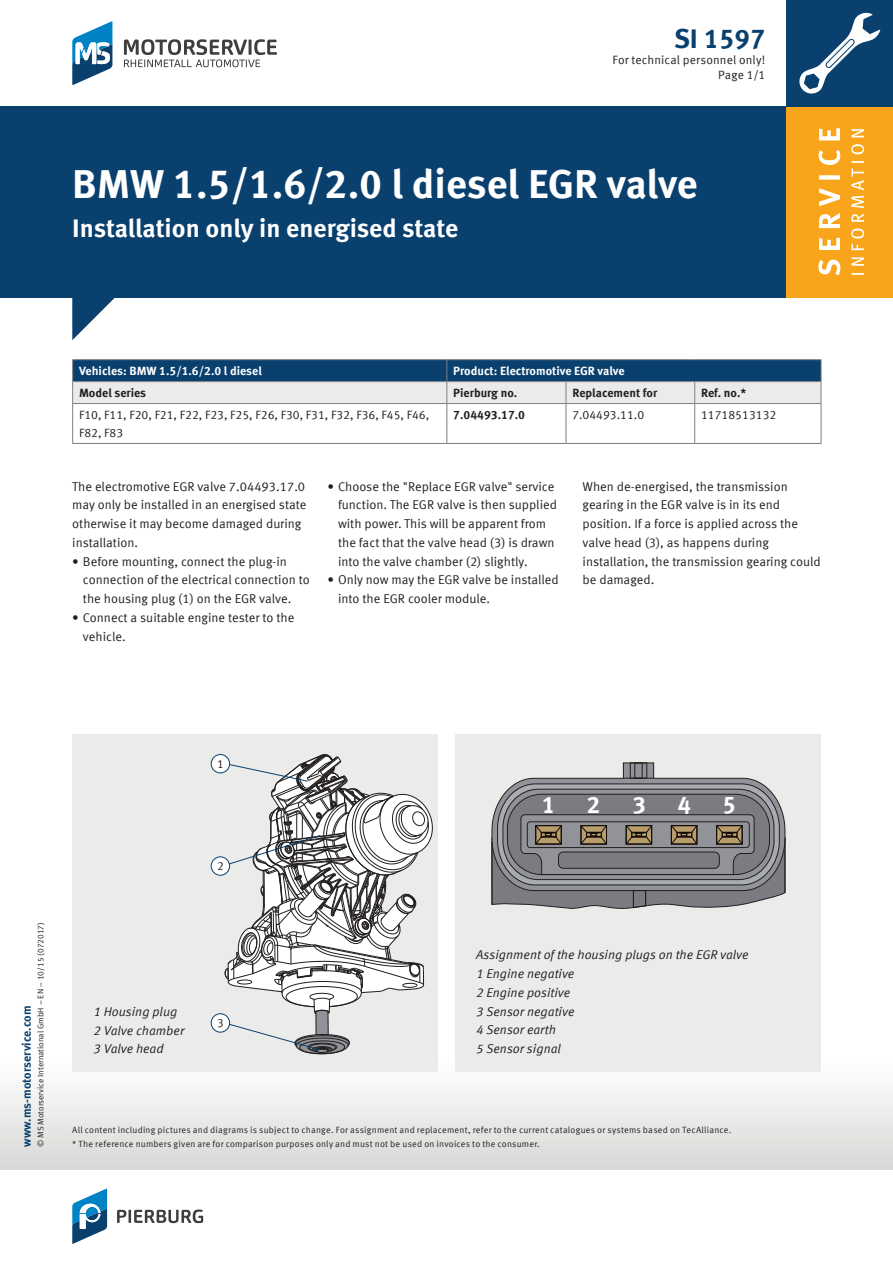
<style>
.page{position:relative;width:893px;height:1263px;background:#fff}
.page>*{position:absolute;margin:0;border:0;box-sizing:border-box;transform-origin:0 0}
.t1{font:700 40.5px "Meta Offc Pro";color:#fff}
.t2{font:700 27px "Meta Offc Pro";color:#09406e}
.t3{font:700 25.5px "Meta Offc Pro";color:#fff}
.t4{font:700 23.85px "Meta Offc Pro";color:#fff}
.t5{font:12.75px/18.8px "Meta Offc Pro Norm";color:#231f20}
.t6{font:12.75px/18.8px "Meta Offc Pro Norm Ita";color:#231f20}
.t7{font:12px/18px "Meta Offc Pro Norm";color:#231f20}
.t8{font:700 12px "Meta Offc Pro";color:#fff}
.t9{font:700 12px "Meta Offc Pro";color:#231f20}
.t10{font:700 12px "Meta Offc Pro";color:#09406e}
.t11{font:11.7px "Meta Offc Pro Norm";color:#231f20}
.t12{font:9px "Meta Offc Pro Norm";letter-spacing:.02em;color:#231f20}
.t13{font:8.25px "Meta Offc Pro Norm";color:#231f20}
</style>
<div class="page">
<svg style="left:72px;top:298px;width:43px;height:42px"></svg>
<div style="left:0;top:106px;width:893px;height:192px;background:#09406e"></div>
<div style="left:787px;top:106px;width:106px;height:192px;background:#f9a51b"></div>
<div style="left:787px;top:0;width:106px;height:106px;background:#09406e"></div>
<svg style="left:799px;top:12px;width:81px;height:82px"></svg>
<svg style="left:851px;top:129px;width:13px;height:146px"></svg>
<svg style="left:818px;top:128px;width:22px;height:147px"></svg>
<svg style="left:124px;top:39px;width:153px;height:28px"></svg>
<svg style="left:72px;top:21px;width:40px;height:64px"></svg>
<div style="left:0;top:1054px;width:893px;height:115px;background:linear-gradient(to bottom,#fff,#d8d9d6)"></div>
<svg style="left:117px;top:1209px;width:86px;height:14px"></svg>
<svg style="left:72px;top:1188px;width:35px;height:56px"></svg>
<div style="left:72px;top:734px;width:366px;height:338px;background:#ebecea"></div>
<div style="left:455px;top:734px;width:366px;height:338px;background:#ebecea"></div>
<svg style="left:625px;top:764px;width:27px;height:13px"></svg>
<div style="left:623px;top:762px;width:31px;height:17px;border:1px solid #231f20"></div>
<div style="left:630px;top:763px;width:17px;height:15px;border:1px solid #231f20"></div>
<svg style="left:491px;top:777px;width:294px;height:131px;background:#808082"></svg>
<svg style="left:219px;top:754px;width:214px;height:300px"></svg>
<div style="left:211px;top:857px;width:19px;height:18px;background:#fff;border-radius:50%"></div>
<div style="left:211px;top:856px;width:19px;height:20px;border:1px solid #09406e;border-radius:50%"></div>
<div style="left:211px;top:754px;width:19px;height:19px;background:#fff;border-radius:50%"></div>
<div style="left:211px;top:754px;width:19px;height:19px;border:1px solid #09406e;border-radius:50%"></div>
<div style="left:211px;top:1014px;width:19px;height:18px;background:#fff;border-radius:50%"></div>
<div style="left:211px;top:1013px;width:19px;height:19px;border:1px solid #09406e;border-radius:50%"></div>
<hr style="left:72px;top:359px;width:375px;height:1px;background:#808083">
<hr style="left:447px;top:359px;width:119px;height:1px;background:#808083">
<hr style="left:566px;top:359px;width:129px;height:1px;background:#808083">
<hr style="left:695px;top:359px;width:126px;height:1px;background:#808083">
<svg style="left:72px;top:360px;width:750px;height:43px;background:#7a95aa"></svg>
<hr style="left:72px;top:403px;width:375px;height:1px;background:#808083">
<hr style="left:72px;top:404px;width:1px;height:39px;background:#808083">
<hr style="left:447px;top:403px;width:119px;height:1px;background:#808083">
<hr style="left:446px;top:404px;width:1px;height:39px;background:#808083">
<hr style="left:566px;top:403px;width:129px;height:1px;background:#808083">
<hr style="left:695px;top:403px;width:126px;height:1px;background:#808083">
<hr style="left:694px;top:404px;width:1px;height:39px;background:#808083">
<hr style="left:821px;top:404px;width:1px;height:39px;background:#808083">
<hr style="left:72px;top:443px;width:375px;height:1px;background:#808083">
<hr style="left:447px;top:443px;width:119px;height:1px;background:#808083">
<hr style="left:566px;top:443px;width:129px;height:1px;background:#808083">
<hr style="left:695px;top:443px;width:126px;height:1px;background:#808083">
<hr style="left:566px;top:404px;width:1px;height:39px;background:#808083">
<h2 class="t2" style="left:674px;top:18px;width:93px">SI 1597</h2>
<p class="t7" style="left:612px;top:50px;width:154px">For technical personnel only!</p>
<p class="t7" style="left:718px;top:65px;width:49px">Page 1/1</p>
<h1 class="t1" style="left:72px;top:152px;width:627px">BMW 1.5/1.6/2.0 l diesel EGR valve</h1>
<h3 class="t3" style="left:72px;top:208px;width:387px">Installation only in energised state</h3>
<p class="t8" style="left:79px;top:362px;width:184px">Vehicles: BMW 1.5/1.6/2.0 l diesel</p>
<p class="t8" style="left:453px;top:362px;width:173px">Product: Electromotive EGR valve</p>
<p class="t9" style="left:79px;top:384px;width:69px">Model series</p>
<p class="t9" style="left:453px;top:384px;width:65px">Pierburg no.</p>
<p class="t9" style="left:572px;top:384px;width:86px">Replacement for</p>
<p class="t9" style="left:701px;top:384px;width:47px">Ref. no.*</p>
<p class="t7" style="left:79px;top:405px;width:352px">F10, F11, F20, F21, F22, F23, F25, F26, F30, F31, F32, F36, F45, F46,<br>F82, F83</p>
<p class="t9" style="left:453px;top:405px;width:73px">7.04493.17.0</p>
<p class="t7" style="left:572px;top:405px;width:73px">7.04493.11.0</p>
<p class="t7" style="left:701px;top:405px;width:77px">11718513132</p>
<p class="t5" style="left:72px;top:476px;width:236px">The electromotive EGR valve 7.04493.17.0 may only be installed in an energised state otherwise it may become damaged during installation.</p>
<p class="t5" style="left:83px;top:551px;width:228px;text-indent:-11px">• Before mounting, connect the plug-in connection of the electrical connection to the housing plug (1) on the EGR valve.</p>
<p class="t5" style="left:83px;top:607px;width:213px;text-indent:-11px">• Connect a suitable engine tester to the vehicle.</p>
<p class="t5" style="left:338px;top:476px;width:221px;text-indent:-11px">• Choose the "Replace EGR valve" service function. The EGR valve is then supplied with power. This will be apparent from the fact that the valve head (3) is drawn into the valve chamber (2) slightly.</p>
<p class="t5" style="left:338px;top:570px;width:222px;text-indent:-11px">• Only now may the EGR valve be installed into the EGR cooler module.</p>
<p class="t5" style="left:583px;top:476px;width:240px">When de-energised, the transmission gearing in the EGR valve is in its end position. If a force is applied across the valve head (3), as happens during installation, the transmission gearing could be damaged.</p>
<p class="t13" style="left:34px;top:1147px;width:226px;rotate:-90deg">© MS Motorservice International GmbH – EN – 10/15 (072017)</p>
<p class="t10" style="left:17px;top:1147px;width:143px;rotate:-90deg">www.ms-motorservice.com</p>
<p class="t11" style="left:217px;top:755px;width:8px">1</p>
<p class="t11" style="left:217px;top:857px;width:8px">2</p>
<p class="t6" style="left:94px;top:1001px;width:93px">1 Housing plug<br>2 Valve chamber<br>3 Valve head</p>
<p class="t11" style="left:217px;top:1014px;width:8px">3</p>
<h3 class="t4" style="left:542px;top:786px;width:15px">1</h3>
<h3 class="t4" style="left:587px;top:786px;width:15px">2</h3>
<h3 class="t4" style="left:632px;top:786px;width:15px">3</h3>
<h3 class="t4" style="left:678px;top:786px;width:15px">4</h3>
<h3 class="t4" style="left:722px;top:786px;width:15px">5</h3>
<p class="t6" style="left:476px;top:945px;width:274px">Assignment of the housing plugs on the EGR valve<br>1 Engine negative<br>2 Engine positive<br>3 Sensor negative<br>4 Sensor earth<br>5 Sensor signal</p>
<p class="t12" style="left:72px;top:1123px;width:661px">All content including pictures and diagrams is subject to change. For assignment and replacement, refer to the current catalogues or systems based on TecAlliance.</p>
<p class="t12" style="left:72px;top:1137px;width:469px">* The reference numbers given are for comparison purposes only and must not be used on invoices to the consumer.</p>
</div>
